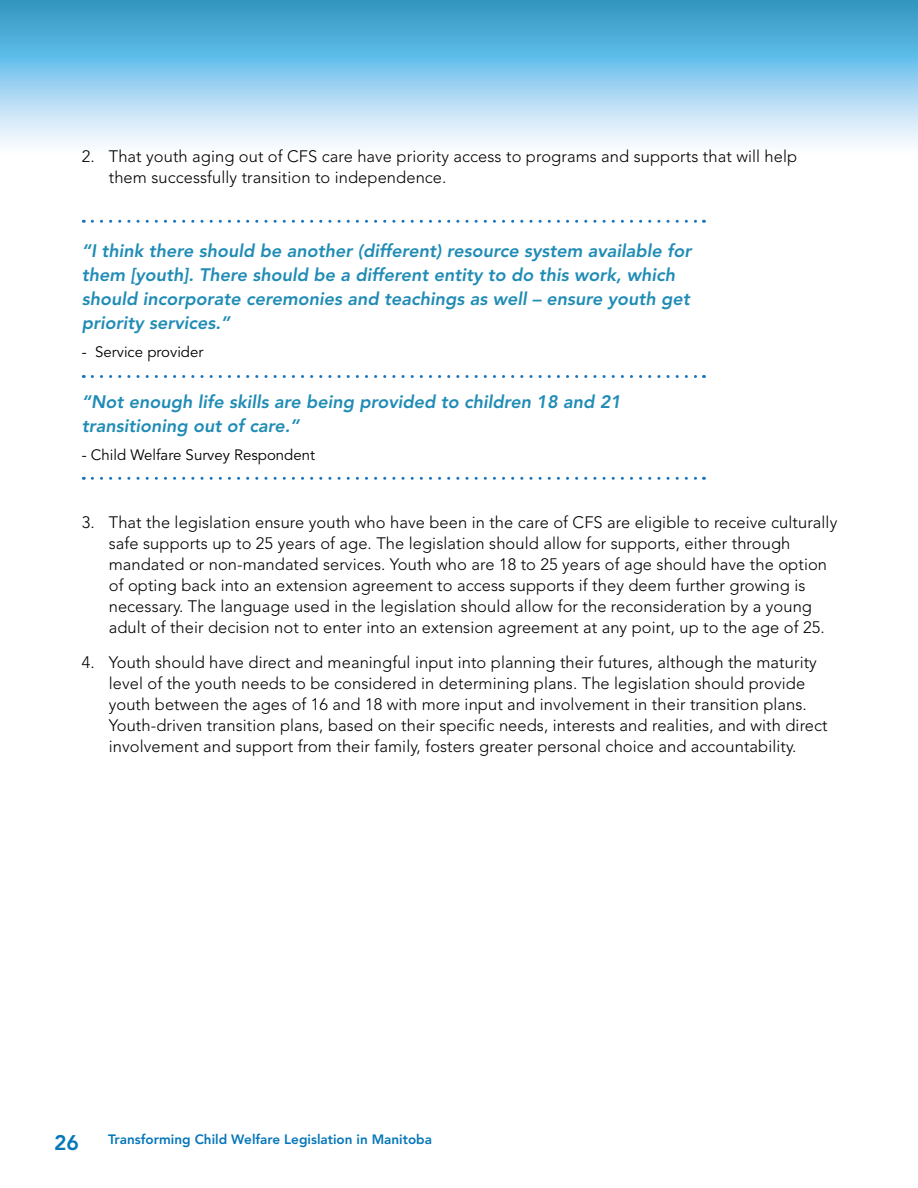
<style>
.page{position:relative;width:918px;height:1188px;background:#fff}
.page>*{position:absolute;margin:0;border:0;box-sizing:border-box;transform-origin:0 0}
.t1{font:800 21px "Avenir LT Std";color:#0576b9}
.t2{font:italic 800 18px/24px "Avenir LT Std";color:#208cb5}
.t3{font:300 16.5px/21px "Avenir LT Std";letter-spacing:.005em;color:#000}
.t4{font:15px "Avenir LT Std";color:#000}
.t5{font:800 13.5px "Avenir LT Std";color:#0576b9}
</style>
<div class="page">
<svg style="left:0;top:0;width:918px;height:145px"></svg>
<svg style="left:92px;top:477px;width:612px;height:3px"></svg>
<svg style="left:92px;top:220px;width:612px;height:3px"></svg>
<svg style="left:92px;top:375px;width:612px;height:3px"></svg>
<p class="t3" style="left:109px;top:146px;width:690px;text-indent:-27px">2. That youth aging out of CFS care have priority access to programs and supports that will help them successfully transition to independence.</p>
<p class="t2" style="left:82px;top:239px;width:611px">“I think there should be another (different) resource system available for them [youth]. There should be a different entity to do this work, which should incorporate ceremonies and teachings as well – ensure youth get priority services.”</p>
<p class="t4" style="left:82px;top:343px;width:123px">- Service provider</p>
<p class="t2" style="left:82px;top:390px;width:541px">“Not enough life skills are being provided to children 18 and 21 transitioning out of care.”</p>
<p class="t4" style="left:82px;top:446px;width:235px">- Child Welfare Survey Respondent</p>
<p class="t3" style="left:109px;top:512px;width:730px;text-indent:-27px">3. That the legislation ensure youth who have been in the care of CFS are eligible to receive culturally safe supports up to 25 years of age. The legislation should allow for supports, either through mandated or non-mandated services. Youth who are 18 to 25 years of age should have the option of opting back into an extension agreement to access supports if they deem further growing is necessary. The language used in the legislation should allow for the reconsideration by a young adult of their decision not to enter into an extension agreement at any point, up to the age of 25.</p>
<p class="t3" style="left:109px;top:652px;width:720px;text-indent:-27px">4. Youth should have direct and meaningful input into planning their futures, although the maturity level of the youth needs to be considered in determining plans. The legislation should provide youth between the ages of 16 and 18 with more input and involvement in their transition plans.<br>Youth-driven transition plans, based on their specifc needs, interests and realities, and with direct involvement and support from their family, fosters greater personal choice and accountability.</p>
<p class="t1" style="left:54px;top:1130px;width:26px">26</p>
<p class="t5" style="left:108px;top:1132px;width:326px">Transforming Child Welfare Legislation in Manitoba</p>
</div>
